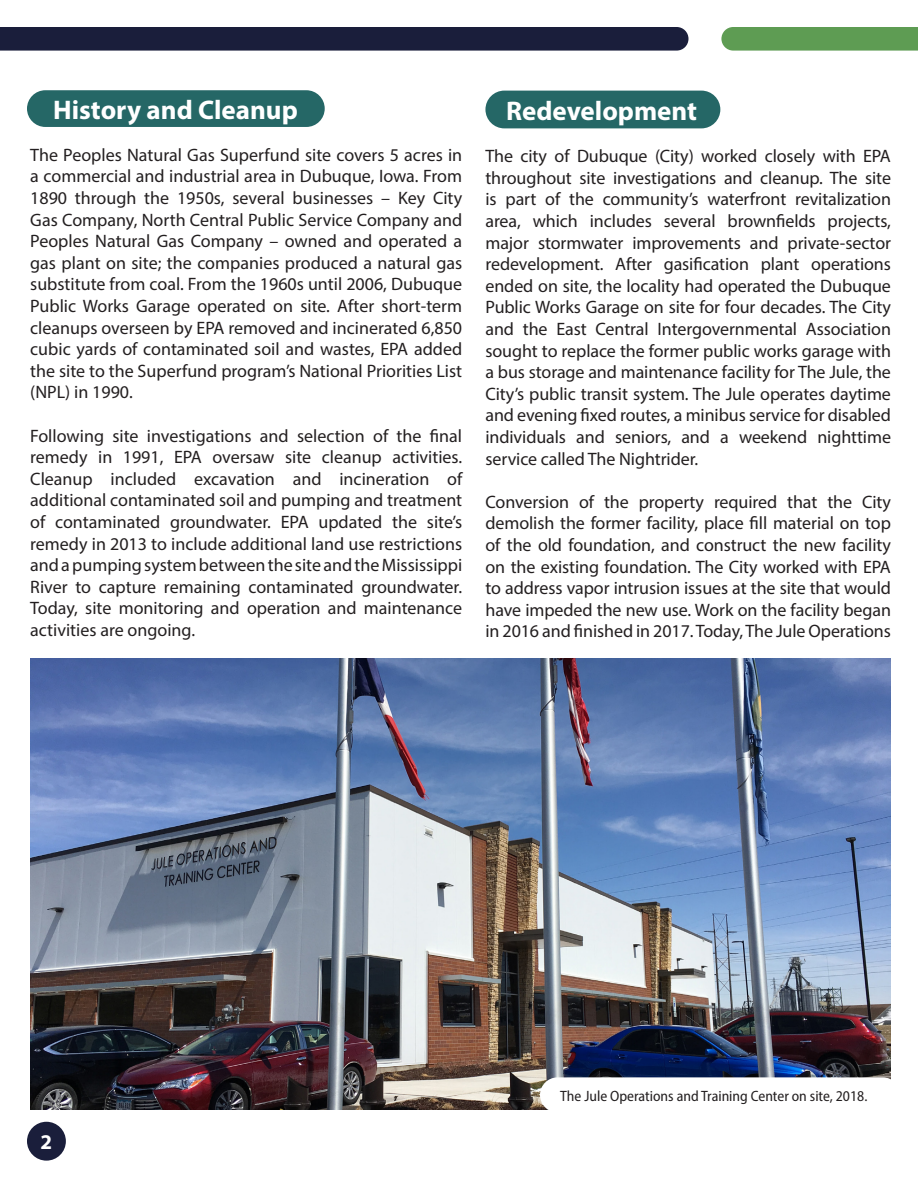
<style>
.page{position:relative;width:918px;height:1188px;background:#fff}
.page>*{position:absolute;margin:0;border:0;box-sizing:border-box;transform-origin:0 0}
.t1{font:700 27px "Myriad Pro";color:#fff}
.t2{font:700 21px "Myriad Pro";color:#fff}
.t3{font:18px/21.6px "Myriad Pro";letter-spacing:-.005em;color:#231f20;text-align:justify}
.t4{font:semi-condensed 15px "Myriad Pro";color:#231f20}
</style>
<div class="page">
<div style="left:27px;top:1122px;width:39px;height:39px;background:#1a1e3b;border-radius:50%"></div>
<div style="left:0;top:27px;width:689px;height:24px;background:#1a1e3b"></div>
<div style="left:721px;top:27px;width:197px;height:24px;background:#5e9c53"></div>
<div style="left:27px;top:90px;width:298px;height:37px;background:#256766;border-radius:18px"></div>
<div style="left:485px;top:91px;width:235px;height:37px;background:#256766;border-radius:19px"></div>
<img style="left:30px;top:658px;width:861px;height:451px">
<div style="left:540px;top:1077px;width:360px;height:35px;background:#fff;border-radius:18px"></div>
<p class="t1" style="left:53px;top:92px;width:246px">History and Cleanup</p>
<p class="t3" style="left:30px;top:144px;width:434px">The Peoples Natural Gas Superfund site covers 5 acres in a commercial and industrial area in Dubuque, Iowa. From 1890 through the 1950s, several businesses – Key City Gas Company, North Central Public Service Company and Peoples Natural Gas Company – owned and operated a gas plant on site; the companies produced a natural gas substitute from coal. From the 1960s until 2006, Dubuque Public Works Garage operated on site. After short-term cleanups overseen by EPA removed and incinerated 6,850 cubic yards of contaminated soil and wastes, EPA added the site to the Superfund program’s National Priorities List (NPL) in 1990.</p>
<p class="t3" style="left:30px;top:424px;width:434px">Following site investigations and selection of the final remedy in 1991, EPA oversaw site cleanup activities.<br>Cleanup included excavation and incineration of additional contaminated soil and pumping and treatment of contaminated groundwater. EPA updated the site’s remedy in 2013 to include additional land use restrictions and a pumping system between the site and the Mississippi River to capture remaining contaminated groundwater.<br>Today, site monitoring and operation and maintenance activities are ongoing.</p>
<p class="t1" style="left:506px;top:93px;width:192px">Redevelopment</p>
<p class="t3" style="left:485px;top:145px;width:407px">The city of Dubuque (City) worked closely with EPA throughout site investigations and cleanup. The site is part of the community’s waterfront revitalization area, which includes several brownfields projects, major stormwater improvements and private-sector redevelopment. After gasification plant operations ended on site, the locality had operated the Dubuque Public Works Garage on site for four decades. The City and the East Central Intergovernmental Association sought to replace the former public works garage with a bus storage and maintenance facility for The Jule, the City’s public transit system. The Jule operates daytime and evening fixed routes, a minibus service for disabled individuals and seniors, and a weekend nighttime service called The Nightrider.</p>
<p class="t3" style="left:485px;top:491px;width:407px">Conversion of the property required that the City demolish the former facility, place fill material on top of the old foundation, and construct the new facility on the existing foundation. The City worked with EPA to address vapor intrusion issues at the site that would have impeded the new use. Work on the facility began in 2016 and finished in 2017. Today, The Jule Operations</p>
<p class="t2" style="left:40px;top:1128px;width:13px">2</p>
<p class="t4" style="left:560px;top:1086px;width:309px">The Jule Operations and Training Center on site, 2018.</p>
</div>
